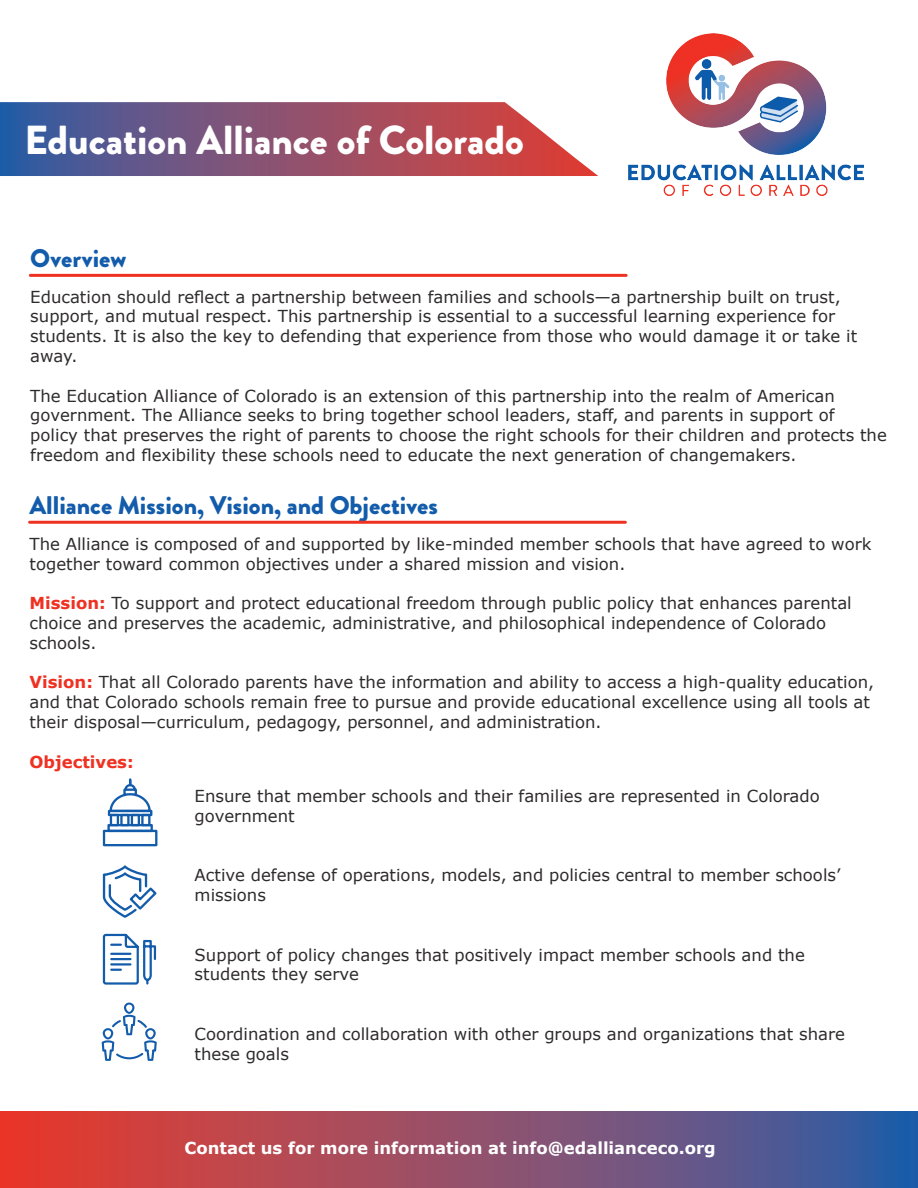
<style>
.page{position:relative;width:918px;height:1188px;background:#fff}
.page>*{position:absolute;margin:0;border:0;box-sizing:border-box;transform-origin:0 0}
.t1{font:900 40.5px "Brandon Grotesque";color:#fff}
.t2{font:900 25.5px "Brandon Grotesque";color:#135cab}
.t3{font:16.5px/19.8px "Verdana";color:#2e2b2c}
.t4{font:700 16.5px "Verdana";color:#fff}
.t5{font:700 16.5px "Verdana";color:#ef3122}
.s1{font-weight:700;color:#ef3122}
</style>
<div class="page">
<img style="left:629px;top:33px;width:235px;height:163px">
<svg style="left:0;top:102px;width:598px;height:74px;background:#905e7b"></svg>
<hr style="left:30px;top:274px;width:596px;height:3px;background:#ef3122">
<hr style="left:30px;top:521px;width:595px;height:3px;background:#ef3122">
<svg style="left:103px;top:865px;width:54px;height:53px"></svg>
<div style="left:108px;top:810px;width:44px;height:6px;border:2px solid #135cab"></div>
<div style="left:110px;top:814px;width:9px;height:12px;border:2px solid #135cab"></div>
<div style="left:120px;top:814px;width:10px;height:12px;border:2px solid #135cab"></div>
<div style="left:131px;top:814px;width:9px;height:12px;border:2px solid #135cab"></div>
<div style="left:141px;top:814px;width:10px;height:12px;border:2px solid #135cab"></div>
<svg style="left:106px;top:823px;width:48px;height:7px"></svg>
<svg style="left:108px;top:779px;width:44px;height:34px"></svg>
<div style="left:103px;top:830px;width:54px;height:16px;border:2px solid #135cab"></div>
<svg style="left:103px;top:934px;width:53px;height:51px"></svg>
<svg style="left:102px;top:1003px;width:55px;height:58px"></svg>
<svg style="left:0;top:1111px;width:918px;height:77px;background:#924d68"></svg>
<p class="t1" style="left:25px;top:112px;width:501px">Education Alliance of Colorado</p>
<p class="t2" style="left:30px;top:240px;width:97px">Overview</p>
<p class="t3" style="left:30px;top:287px;width:828px">Education should reflect a partnership between families and schools—a partnership built on trust, support, and mutual respect. This partnership is essential to a successful learning experience for students. It is also the key to defending that experience from those who would damage it or take it away.</p>
<p class="t3" style="left:30px;top:386px;width:858px">The Education Alliance of Colorado is an extension of this partnership into the realm of American government. The Alliance seeks to bring together school leaders, staff, and parents in support of<br>policy that preserves the right of parents to choose the right schools for their children and protects the freedom and flexibility these schools need to educate the next generation of changemakers.</p>
<p class="t2" style="left:30px;top:487px;width:410px">Alliance Mission, Vision, and Objectives</p>
<p class="t3" style="left:30px;top:534px;width:843px">The Alliance is composed of and supported by like-minded member schools that have agreed to work together toward common objectives under a shared mission and vision.</p>
<p class="t3" style="left:30px;top:594px;width:824px"><span class="s1">Mission:</span> To support and protect educational freedom through public policy that enhances parental choice and preserves the academic, administrative, and philosophical independence of Colorado schools.</p>
<p class="t3" style="left:30px;top:673px;width:846px"><span class="s1">Vision:</span> That all Colorado parents have the information and ability to access a high-quality education, and that Colorado schools remain free to pursue and provide educational excellence using all tools at their disposal—curriculum, pedagogy, personnel, and administration.</p>
<p class="t5" style="left:30px;top:751px;width:106px">Objectives:</p>
<p class="t3" style="left:195px;top:787px;width:627px">Ensure that member schools and their families are represented in Colorado</p>
<p class="t3" style="left:195px;top:806px;width:101px">government</p>
<p class="t3" style="left:195px;top:866px;width:647px">Active defense of operations, models, and policies central to member schools’</p>
<p class="t3" style="left:195px;top:886px;width:73px">missions</p>
<p class="t3" style="left:195px;top:945px;width:612px">Support of policy changes that positively impact member schools and the</p>
<p class="t3" style="left:195px;top:965px;width:166px">students they serve</p>
<p class="t3" style="left:195px;top:1024px;width:652px">Coordination and collaboration with other groups and organizations that share</p>
<p class="t3" style="left:195px;top:1044px;width:96px">these goals</p>
<p class="t4" style="left:184px;top:1137px;width:533px">Contact us for more information at info@edallianceco.org</p>
</div>
